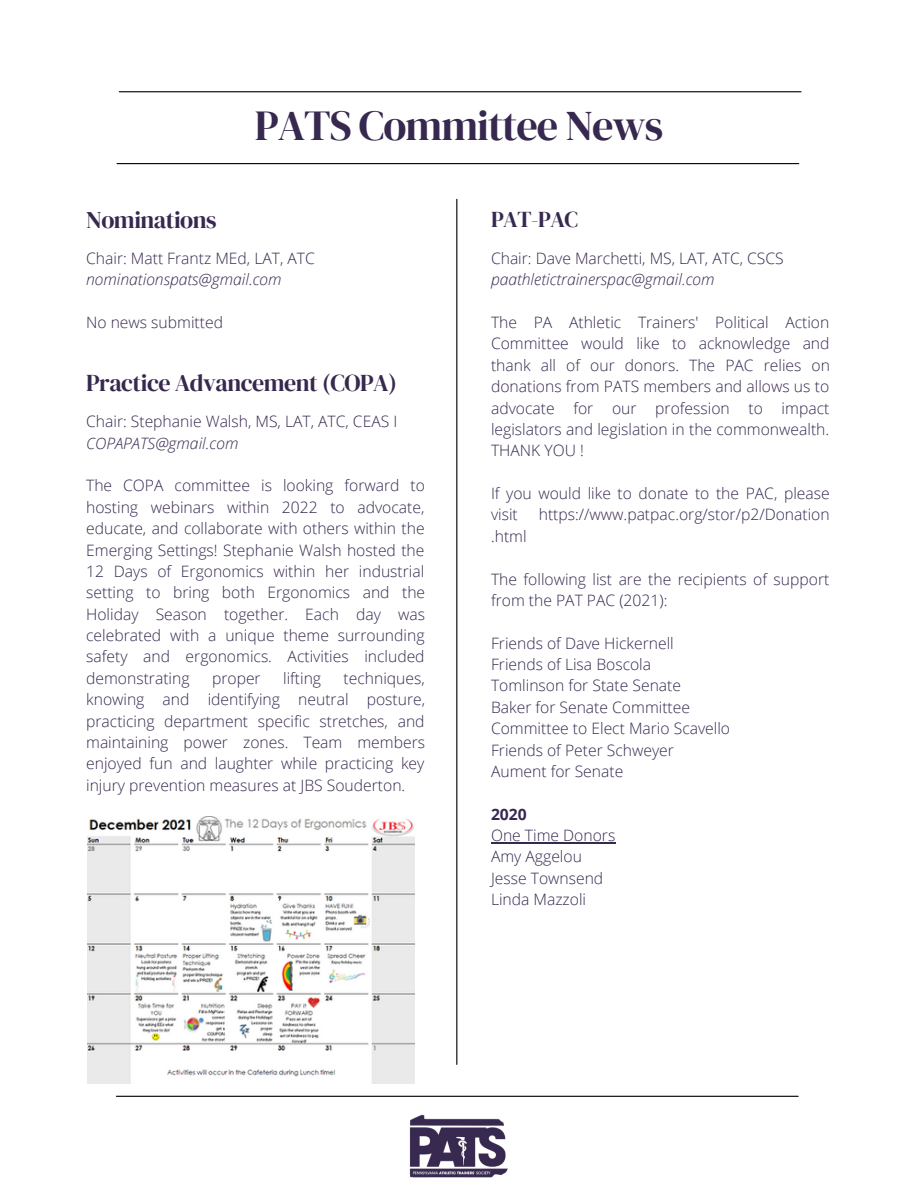
<style>
.page{position:relative;width:918px;height:1188px;background:#fff}
.page>*{position:absolute;margin:0;border:0;box-sizing:border-box;transform-origin:0 0}
.t1{font:42.3px "DM Serif Display";letter-spacing:-.025em;color:#37284f}
.t2{font:24px "DM Serif Display";letter-spacing:-.02em;color:#37284f}
.t3{font:22.5px "DM Serif Display";letter-spacing:-.02em;color:#37284f}
.t4{font:300 15.75px/21.3px "Open Sans";color:#37284f;text-align:justify}
.t5{font:italic 300 15.75px "Open Sans";color:#37284f}
.t6{font:700 15.75px "Open Sans";color:#37284f}
</style>
<div class="page">
<hr style="left:119px;top:91px;width:682px;height:1px;background:#000">
<hr style="left:456px;top:199px;width:1px;height:865px;background:#000">
<hr style="left:116px;top:1096px;width:682px;height:1px;background:#000">
<hr style="left:117px;top:163px;width:682px;height:1px;background:#000">
<img style="left:409px;top:1114px;width:99px;height:64px">
<img style="left:88px;top:817px;width:327px;height:266px">
<hr style="left:491px;top:842px;width:124px;height:1px;background:#37284f">
<p class="t1" style="left:255px;top:96px;width:410px">PATS Committee News</p>
<p class="t2" style="left:86px;top:204px;width:132px">Nominations</p>
<p class="t4" style="left:86px;top:247px;width:230px">Chair: Matt Frantz MEd, LAT, ATC</p>
<p class="t5" style="left:86px;top:269px;width:197px">nominationspats@gmail.com</p>
<p class="t4" style="left:86px;top:311px;width:138px">No news submitted</p>
<p class="t2" style="left:86px;top:366px;width:312px">Practice Advancement (COPA)</p>
<p class="t4" style="left:86px;top:411px;width:313px">Chair: Stephanie Walsh, MS, LAT, ATC, CEAS I</p>
<p class="t5" style="left:86px;top:432px;width:154px">COPAPATS@gmail.com</p>
<p class="t4" style="left:86px;top:475px;width:341px">The COPA committee is looking forward to hosting webinars within 2022 to advocate, educate, and collaborate with others within the Emerging Settings! Stephanie Walsh hosted the 12 Days of Ergonomics within her industrial setting to bring both Ergonomics and the Holiday Season together. Each day was celebrated with a unique theme surrounding safety and ergonomics. Activities included demonstrating</p>
<p class="t4" style="left:212px;top:667px;width:50px">proper</p>
<p class="t4" style="left:283px;top:667px;width:40px">lifting</p>
<p class="t4" style="left:86px;top:667px;width:340px;text-indent:257px">techniques, knowing and identifying neutral posture, practicing department specific stretches, and maintaining power zones. Team members enjoyed fun and laughter while practicing key injury prevention measures at JBS Souderton.</p>
<p class="t3" style="left:491px;top:204px;width:89px">PAT-PAC</p>
<p class="t4" style="left:491px;top:247px;width:294px">Chair: Dave Marchetti, MS, LAT, ATC, CSCS</p>
<p class="t5" style="left:491px;top:269px;width:225px">paathletictrainerspac@gmail.com</p>
<p class="t4" style="left:491px;top:311px;width:341px">The PA Athletic Trainers' Political Action Committee would like to acknowledge and thank all of our donors. The PAC relies on donations from PATS members and allows us to advocate for our profession to impact legislators and legislation in the commonwealth.<br>THANK YOU !</p>
<p class="t4" style="left:491px;top:482px;width:340px">If you would like to donate to the PAC, please visit</p>
<p class="t4" style="left:539px;top:504px;width:292px">https://www.patpac.org/stor/p2/Donation</p>
<p class="t4" style="left:491px;top:525px;width:37px">.html</p>
<p class="t4" style="left:491px;top:568px;width:340px">The following list are the recipients of support from the PAT PAC (2021):</p>
<p class="t4" style="left:491px;top:632px;width:184px">Friends of Dave Hickernell</p>
<p class="t4" style="left:491px;top:653px;width:162px">Friends of Lisa Boscola</p>
<p class="t4" style="left:491px;top:675px;width:192px">Tomlinson for State Senate</p>
<p class="t4" style="left:491px;top:696px;width:201px">Baker for Senate Committee</p>
<p class="t4" style="left:491px;top:717px;width:241px">Committee to Elect Mario Scavello</p>
<p class="t4" style="left:491px;top:739px;width:184px">Friends of Peter Schweyer</p>
<p class="t4" style="left:491px;top:760px;width:134px">Aument for Senate</p>
<p class="t6" style="left:491px;top:803px;width:37px">2020</p>
<p class="t4" style="left:491px;top:824px;width:126px">One Time Donors</p>
<p class="t4" style="left:491px;top:846px;width:92px">Amy Aggelou</p>
<p class="t4" style="left:491px;top:867px;width:114px">Jesse Townsend</p>
<p class="t4" style="left:491px;top:888px;width:97px">Linda Mazzoli</p>
</div>
